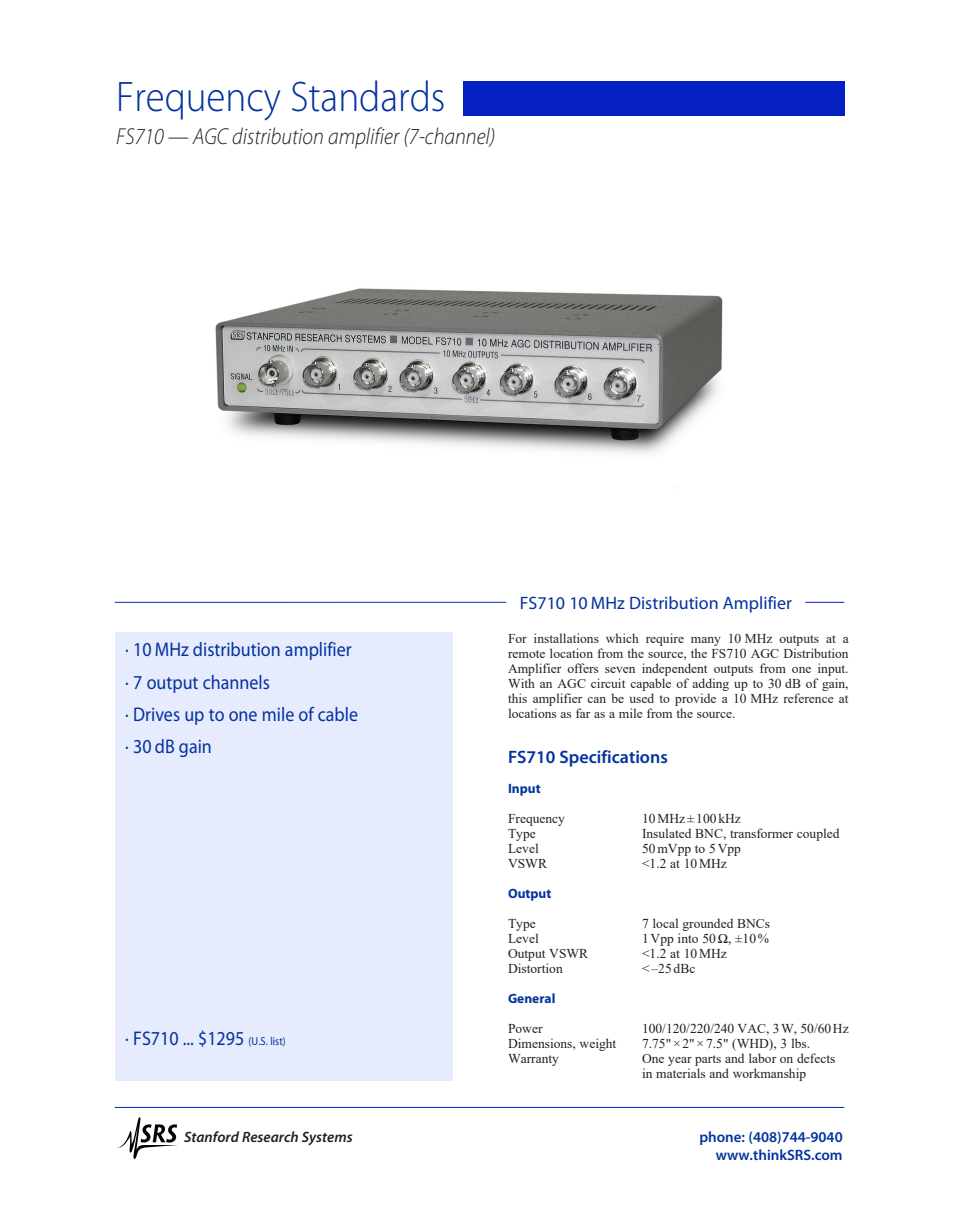
<style>
.page{position:relative;width:959px;height:1229px;background:#fff}
.page>*{position:absolute;margin:0;border:0;box-sizing:border-box;transform-origin:0 0}
.t1{font:300 42.9px "Myriad Pro";color:#0332a0;scale:.91 1}
.t2{font:italic 300 23.1px "Myriad Pro";color:#231f20;scale:.91 1}
.t3{font:19.8px "Myriad Pro";color:#0332a0;scale:.91 1}
.t4{font:18px "Myriad Pro";color:#0332a0}
.body_text{font:600 18px "Myriad Pro";color:#0332a0}
.t5{font:600 15px/18px "Myriad Pro";color:#0332a0;text-align:right}
.t6{font:italic 600 15px "Myriad Pro";color:#231f20}
.body_text-2{font:13.5px/15px "Times New Roman";color:#231f20;text-align:justify}
.body_text-3{font:700 13.5px "Myriad Pro";color:#0332a0}
.s1{font-size:11.55px}
</style>
<div class="page">
<hr style="left:115px;top:1107px;width:729px;height:1px;background:#031fc2">
<svg style="left:117px;top:1117px;width:61px;height:41px"></svg>
<div style="left:115px;top:632px;width:337px;height:448px;background:#e6ecfd"></div>
<hr style="left:115px;top:602px;width:391px;height:1px;background:#0332a0">
<hr style="left:805px;top:602px;width:39px;height:1px;background:#031fc2">
<div style="left:463px;top:81px;width:381px;height:35px;background:#041fc2"></div>
<img style="left:215px;top:288px;width:508px;height:199px">
<p class="t1" style="left:116px;top:73px;width:363px">Frequency Standards</p>
<p class="t2" style="left:116px;top:124px;width:418px">FS710 — AGC distribution amplifier (7-channel)</p>
<p class="t3" style="left:125px;top:637px;width:250px">· 10 MHz distribution amplifier</p>
<p class="t3" style="left:125px;top:669px;width:160px">· 7 output channels</p>
<p class="t3" style="left:125px;top:702px;width:257px">· Drives up to one mile of cable</p>
<p class="t3" style="left:125px;top:734px;width:97px">· 30 dB gain</p>
<p class="t3" style="left:125px;top:1026px;width:178px">· FS710 ... $1295 <span class="s1">(U.S. list)</span></p>
<p class="t6" style="left:184px;top:1127px;width:170px">Stanford Research Systems</p>
<p class="t4" style="left:520px;top:592px;width:274px">FS710 10 MHz Distribution Amplifier</p>
<p class="body_text-2" style="left:508px;top:630px;width:342px">For installations which require many 10 MHz outputs at a remote location from the source, the FS710 AGC Distribution Amplifier offers seven independent outputs from one input.<br>With an AGC circuit capable of adding up to 30 dB of gain, this amplifier can be used to provide a 10 MHz reference at locations as far as a mile from the source.</p>
<p class="body_text" style="left:508px;top:745px;width:161px">FS710 Specifications</p>
<p class="body_text-3" style="left:508px;top:779px;width:34px">Input</p>
<p class="body_text-2" style="left:508px;top:810px;width:58px">Frequency</p>
<p class="body_text-2" style="left:642px;top:810px;width:100px">10MHz ± 100 kHz</p>
<p class="body_text-2" style="left:508px;top:825px;width:29px">Type</p>
<p class="body_text-2" style="left:642px;top:825px;width:199px">Insulated BNC, transformer coupled</p>
<p class="body_text-2" style="left:508px;top:840px;width:32px">Level</p>
<p class="body_text-2" style="left:642px;top:840px;width:100px">50mVpp to 5Vpp</p>
<p class="body_text-2" style="left:508px;top:855px;width:41px">VSWR</p>
<p class="body_text-2" style="left:642px;top:855px;width:86px">&lt;1.2 at 10MHz</p>
<p class="body_text-3" style="left:508px;top:884px;width:45px">Output</p>
<p class="body_text-2" style="left:508px;top:915px;width:29px">Type</p>
<p class="body_text-2" style="left:642px;top:915px;width:130px">7 local grounded BNCs</p>
<p class="body_text-2" style="left:508px;top:930px;width:32px">Level</p>
<p class="body_text-2" style="left:642px;top:930px;width:129px">1Vpp into 50Ω, ±10%</p>
<p class="body_text-2" style="left:508px;top:945px;width:82px">Output VSWR</p>
<p class="body_text-2" style="left:642px;top:945px;width:86px">&lt;1.2 at 10MHz</p>
<p class="body_text-2" style="left:508px;top:960px;width:56px">Distortion</p>
<p class="body_text-2" style="left:642px;top:960px;width:55px">&lt;–25 dBc</p>
<p class="body_text-3" style="left:508px;top:989px;width:49px">General</p>
<p class="body_text-2" style="left:508px;top:1020px;width:36px">Power</p>
<p class="body_text-2" style="left:642px;top:1020px;width:208px">100/120/220/240 VAC, 3W, 50/60Hz</p>
<p class="body_text-2" style="left:508px;top:1035px;width:110px">Dimensions, weight</p>
<p class="body_text-2" style="left:642px;top:1035px;width:170px">7.75"×2"×7.5" (WHD), 3 lbs.</p>
<p class="body_text-2" style="left:508px;top:1050px;width:52px">Warranty</p>
<p class="body_text-2" style="left:642px;top:1050px;width:195px">One year parts and labor on defects in materials and workmanship</p>
<p class="t5" style="left:699px;top:1127px;width:145px">phone: (408)744-9040 www.thinkSRS.com</p>
</div>
